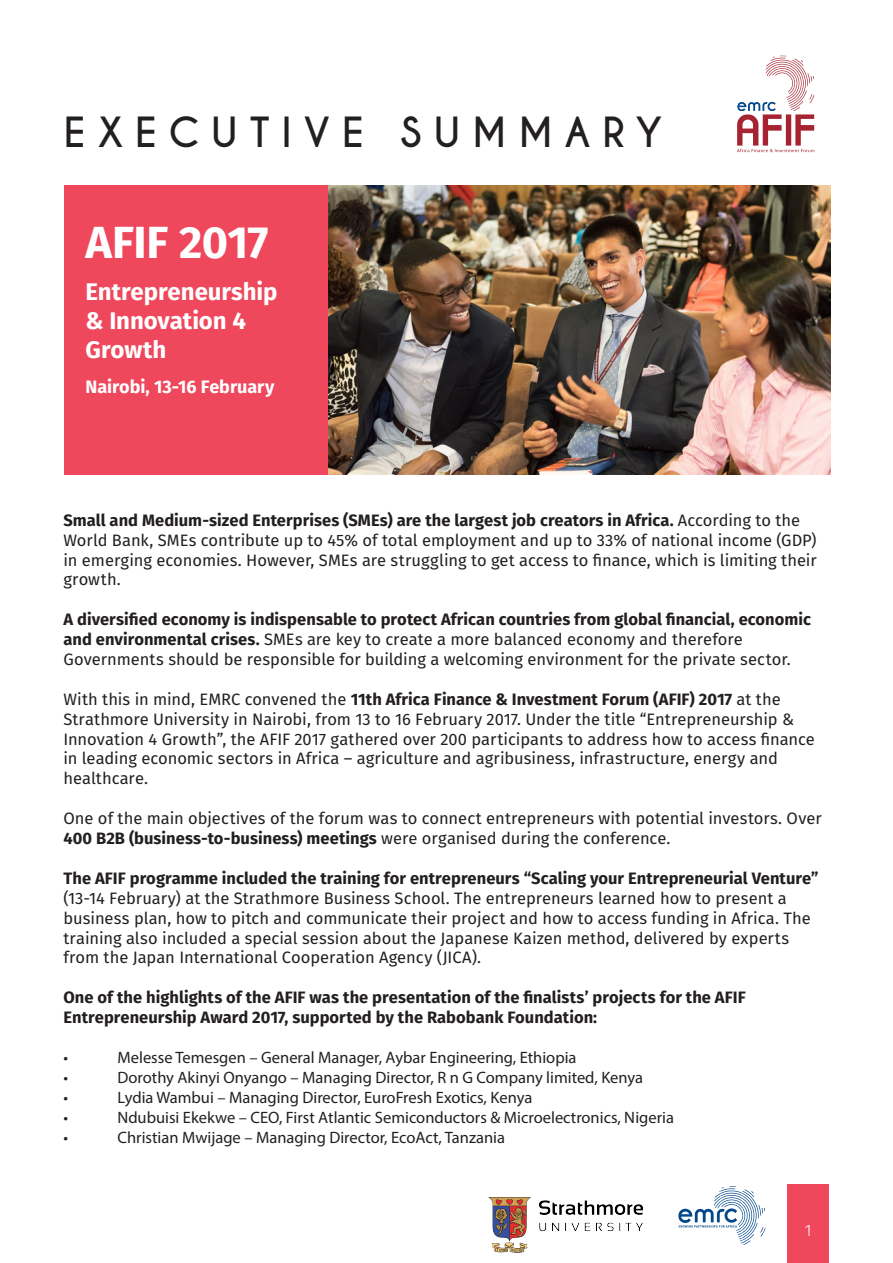
<style>
.page{position:relative;width:893px;height:1263px;background:#fff}
.page>*{position:absolute;margin:0;border:0;box-sizing:border-box;transform-origin:0 0}
.Sub_Heading{font:100 54px "Fira Sans";letter-spacing:-.01em;color:#fff}
.Sub_Heading-2{font:700 45px "Fira Sans";letter-spacing:-.01em;color:#fff}
.Headling{font:700 39px "Caviar Dreams";letter-spacing:.305em;color:#231f20}
.Sub_Heading-3{font:700 24px/28.8px "Fira Sans";letter-spacing:-.005em;color:#fff}
.Sub_Heading-4{font:700 18px "Fira Sans";letter-spacing:-.005em;color:#fff}
.Body{font:16.5px/19.8px "Fira Sans";color:#231f20}
.t1{font:16.5px "Myriad Pro";color:#231f20}
.Body-2{font:700 16.5px/19.8px "Fira Sans";letter-spacing:.005em;color:#231f20}
.Body-3{font:300 16.5px "Fira Sans";color:#fff}
.s1{font-weight:700}
</style>
<div class="page">
<img style="left:678px;top:1186px;width:88px;height:59px">
<img style="left:488px;top:1197px;width:155px;height:56px">
<img style="left:327px;top:185px;width:503px;height:290px">
<div style="left:64px;top:185px;width:263px;height:290px;background:#ef485c"></div>
<img style="left:737px;top:55px;width:78px;height:98px">
<div style="left:787px;top:1185px;width:42px;height:78px;background:#ef485c"></div>
<p class="Headling" style="left:64px;top:109px;width:600px">EXECUTIVE SUMMARY</p>
<p class="Sub_Heading-2" style="left:85px;top:204px;width:185px">AFIF 2017</p>
<p class="Sub_Heading-3" style="left:85px;top:276px;width:194px">Entrepreneurship &amp; Innovation 4<br>Growth</p>
<p class="Sub_Heading-4" style="left:85px;top:371px;width:191px">Nairobi, 13-16 February</p>
<p class="Sub_Heading" style="left:88px;top:230px;width:207px">AFIF 2017</p>
<p class="Body" style="left:63px;top:510px;width:755px"><span class="s1">Small and Medium-sized Enterprises (SMEs) are the largest job creators in Africa.</span> According to the World Bank, SMEs contribute up to 45% of total employment and up to 33% of national income (GDP) in emerging economies. However, SMEs are struggling to get access to finance, which is limiting their growth.</p>
<p class="Body" style="left:63px;top:609px;width:749px"><span class="s1">A diversified economy is indispensable to protect African countries from global financial, economic and environmental crises.</span> SMEs are key to create a more balanced economy and therefore<br>Governments should be responsible for building a welcoming environment for the private sector.</p>
<p class="Body" style="left:63px;top:689px;width:753px">With this in mind, EMRC convened the <span class="s1">11th Africa Finance &amp; Investment Forum (AFIF) 2017</span> at the Strathmore University in Nairobi, from 13 to 16 February 2017. Under the title “Entrepreneurship &amp; Innovation 4 Growth”, the AFIF 2017 gathered over 200 participants to address how to access finance in leading economic sectors in Africa – agriculture and agribusiness, infrastructure, energy and healthcare.</p>
<p class="Body" style="left:63px;top:808px;width:760px">One of the main objectives of the forum was to connect entrepreneurs with potential investors. Over<br><span class="s1">400 B2B (business-to-business) meetings</span> were organised during the conference.</p>
<p class="Body" style="left:63px;top:868px;width:756px"><span class="s1">The AFIF programme included the training for entrepreneurs “Scaling your Entrepreneurial Venture” </span>(13-14 February) at the Strathmore Business School. The entrepreneurs learned how to present a business plan, how to pitch and communicate their project and how to access funding in Africa. The training also included a special session about the Japanese Kaizen method, delivered by experts from the Japan International Cooperation Agency (JICA).</p>
<p class="Body-2" style="left:63px;top:987px;width:684px">One of the highlights of the AFIF was the presentation of the finalists’ projects for the AFIF<br>Entrepreneurship Award 2017, supported by the Rabobank Foundation:</p>
<p class="t1" style="left:63px;top:1047px;width:6px">•</p>
<p class="t1" style="left:117px;top:1047px;width:461px">Melesse Temesgen – General Manager, Aybar Engineering, Ethiopia</p>
<p class="t1" style="left:63px;top:1067px;width:6px">•</p>
<p class="t1" style="left:117px;top:1067px;width:527px">Dorothy Akinyi Onyango – Managing Director, R n G Company limited, Kenya</p>
<p class="t1" style="left:63px;top:1087px;width:6px">•</p>
<p class="t1" style="left:117px;top:1087px;width:416px">Lydia Wambui – Managing Director, EuroFresh Exotics, Kenya</p>
<p class="t1" style="left:63px;top:1107px;width:6px">•</p>
<p class="t1" style="left:117px;top:1107px;width:558px">Ndubuisi Ekekwe – CEO, First Atlantic Semiconductors &amp; Microelectronics, Nigeria</p>
<p class="t1" style="left:63px;top:1127px;width:6px">•</p>
<p class="t1" style="left:117px;top:1127px;width:389px">Christian Mwijage – Managing Director, EcoAct, Tanzania</p>
<p class="Body-3" style="left:805px;top:1218px;width:8px">1</p>
</div>
